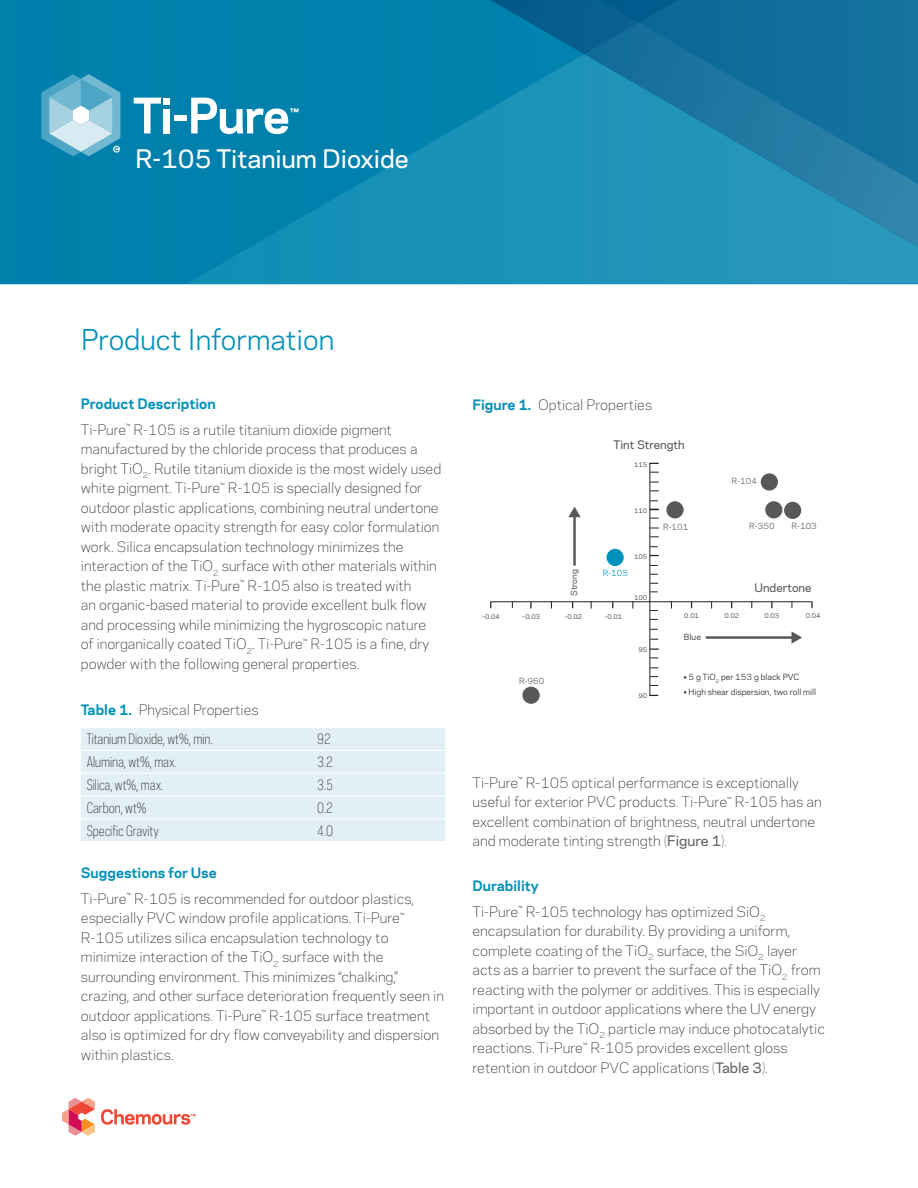
<style>
.page{position:relative;width:918px;height:1188px;background:#fff}
.page>*{position:absolute;margin:0;border:0;box-sizing:border-box;transform-origin:0 0}
.Product_Info{font:27px "Chemours Sans";color:#0090b9}
.Secondary_Brand_Desc{font:500 24px "Chemours Sans";color:#fff}
.Body{font:300 13.5px/19.5px "Chemours Sans";color:#231f20}
.Table_Body_Condensed{font:300 13.5px "Chemours Sans Cond";color:#231f20}
.Head__Figures-Table{font:300 13.5px "Chemours Sans";color:#231f20}
.Head__Figures-Table-2{font:700 13.5px "Chemours Sans";color:#0090b9}
.t1{font:500 11.1px "Chemours Sans";color:#57585a}
.t2{font:7.95px "Chemours Sans";color:#231f20}
.t3{font:7.95px "Chemours Sans";color:#57585a}
.t4{font:500 7.95px "Chemours Sans";color:#57585a}
.t5{font:7.95px "Chemours Sans";color:#0090b9}
.t6{font:6.15px "Chemours Sans";color:#231f20}
.s1{font-weight:700;color:#0090b9}
.s2{color:#636366}
.s3{font-weight:500;color:#636366}
</style>
<div class="page">
<div style="left:0;top:0;width:186px;height:284px;background:#0080ac"></div>
<svg style="left:186px;top:0;width:732px;height:284px;fill:#0082ad"></svg>
<svg style="left:468px;top:0;width:450px;height:258px"></svg>
<svg style="left:62px;top:1098px;width:33px;height:38px"></svg>
<svg style="left:101px;top:1109px;width:95px;height:16px"></svg>
<div style="left:81px;top:728px;width:364px;height:113px;background:#e2eff5"></div>
<hr style="left:81px;top:750px;width:230px;height:1px;background:#fff">
<hr style="left:311px;top:750px;width:134px;height:1px;background:#fff">
<hr style="left:81px;top:773px;width:230px;height:1px;background:#fff">
<hr style="left:311px;top:773px;width:134px;height:1px;background:#fff">
<hr style="left:81px;top:795px;width:230px;height:2px;background:#fff">
<hr style="left:311px;top:795px;width:134px;height:2px;background:#fff">
<hr style="left:81px;top:818px;width:230px;height:1px;background:#fff">
<hr style="left:311px;top:818px;width:134px;height:1px;background:#fff">
<hr style="left:650px;top:463px;width:1px;height:232px;background:#231f20">
<hr style="left:491px;top:601px;width:321px;height:1px;background:#231f20">
<svg style="left:530px;top:602px;width:2px;height:6px"></svg>
<svg style="left:811px;top:602px;width:2px;height:6px"></svg>
<svg style="left:650px;top:648px;width:9px;height:2px"></svg>
<hr style="left:706px;top:636px;width:87px;height:3px;background:#57585a">
<svg style="left:792px;top:631px;width:10px;height:13px"></svg>
<hr style="left:573px;top:515px;width:3px;height:51px;background:#57585a">
<svg style="left:568px;top:507px;width:13px;height:10px"></svg>
<div style="left:760px;top:473px;width:19px;height:18px;background:#57585a;border-radius:50%"></div>
<div style="left:759px;top:472px;width:20px;height:20px;border:1px solid #fff;border-radius:50%"></div>
<div style="left:783px;top:501px;width:19px;height:19px;background:#57585a;border-radius:50%"></div>
<div style="left:783px;top:501px;width:20px;height:19px;border:1px solid #fff;border-radius:50%"></div>
<div style="left:765px;top:501px;width:18px;height:18px;background:#57585a;border-radius:50%"></div>
<div style="left:764px;top:500px;width:20px;height:20px;border:1px solid #fff;border-radius:50%"></div>
<div style="left:666px;top:501px;width:18px;height:18px;background:#57585a;border-radius:50%"></div>
<div style="left:665px;top:500px;width:20px;height:20px;border:1px solid #fff;border-radius:50%"></div>
<div style="left:606px;top:548px;width:18px;height:19px;background:#0090b9;border-radius:50%"></div>
<div style="left:605px;top:548px;width:20px;height:19px;border:1px solid #fff;border-radius:50%"></div>
<div style="left:522px;top:686px;width:18px;height:18px;background:#57585a;border-radius:50%"></div>
<div style="left:521px;top:685px;width:20px;height:20px;border:1px solid #fff;border-radius:50%"></div>
<svg style="left:134px;top:98px;width:27px;height:35px"></svg>
<div style="left:163px;top:98px;width:7px;height:7px;background:#fff"></div>
<div style="left:163px;top:109px;width:7px;height:24px;background:#fff"></div>
<div style="left:174px;top:115px;width:13px;height:6px;background:#fff"></div>
<svg style="left:41px;top:74px;width:79px;height:82px"></svg>
<svg style="left:191px;top:98px;width:107px;height:36px"></svg>
<p class="Secondary_Brand_Desc" style="left:135px;top:141px;width:275px">R-105 Titanium Dioxide</p>
<p class="Product_Info" style="left:81px;top:319px;width:255px">Product Information</p>
<p class="Head__Figures-Table-2" style="left:81px;top:394px;width:136px">Product Description</p>
<p class="Body" style="left:81px;top:419px;width:362px">Ti-Pure<sup>™</sup> R-105 is a rutile titanium dioxide pigment manufactured by the chloride process that produces a bright TiO<sub>2</sub>. Rutile titanium dioxide is the most widely used white pigment. Ti-Pure<sup>™</sup> R-105 is specially designed for outdoor plastic applications, combining neutral undertone with moderate opacity strength for easy color formulation work. Silica encapsulation technology minimizes the interaction of the TiO<sub>2</sub> surface with other materials within the plastic matrix. Ti-Pure<sup>™</sup> R-105 also is treated with<br>an organic-based material to provide excellent bulk flow and processing while minimizing the hygroscopic nature of inorganically coated TiO<sub>2</sub>. Ti-Pure<sup>™</sup> R-105 is a fine, dry powder with the following general properties.</p>
<p class="Head__Figures-Table" style="left:81px;top:700px;width:179px"><span class="s1">Table 1.</span> Physical Properties</p>
<p class="Table_Body_Condensed" style="left:87px;top:730px;width:127px">Titanium Dioxide, wt%, min.</p>
<p class="Table_Body_Condensed" style="left:317px;top:730px;width:16px">92</p>
<p class="Table_Body_Condensed" style="left:87px;top:753px;width:92px">Alumina, wt%, max.</p>
<p class="Table_Body_Condensed" style="left:317px;top:753px;width:18px">3.2</p>
<p class="Table_Body_Condensed" style="left:87px;top:776px;width:78px">Silica, wt%, max.</p>
<p class="Table_Body_Condensed" style="left:317px;top:776px;width:18px">3.5</p>
<p class="Table_Body_Condensed" style="left:87px;top:799px;width:61px">Carbon, wt%</p>
<p class="Table_Body_Condensed" style="left:317px;top:799px;width:18px">0.2</p>
<p class="Table_Body_Condensed" style="left:87px;top:821px;width:74px">Specific Gravity</p>
<p class="Table_Body_Condensed" style="left:317px;top:821px;width:18px">4.0</p>
<p class="Head__Figures-Table-2" style="left:81px;top:863px;width:137px">Suggestions for Use</p>
<p class="Body" style="left:81px;top:888px;width:365px">Ti-Pure<sup>™</sup> R-105 is recommended for outdoor plastics, especially PVC window profile applications. Ti-Pure<sup>™ </sup>R-105 utilizes silica encapsulation technology to minimize interaction of the TiO<sub>2</sub> surface with the surrounding environment. This minimizes “chalking,” crazing, and other surface deterioration frequently seen in outdoor applications. Ti-Pure<sup>™</sup> R-105 surface treatment also is optimized for dry flow conveyability and dispersion within plastics.</p>
<p class="Head__Figures-Table" style="left:472px;top:394px;width:181px"><span class="s1">Figure 1.</span> Optical Properties</p>
<p class="t1" style="left:614px;top:437px;width:73px">Tint Strength</p>
<p class="t6" style="left:482px;top:612px;width:19px">–0.04</p>
<p class="t4" style="left:568px;top:596px;width:28px;rotate:-90deg">Strong</p>
<p class="t6" style="left:634px;top:460px;width:14px">115</p>
<p class="t6" style="left:634px;top:506px;width:14px">110</p>
<p class="t6" style="left:634px;top:552px;width:14px">105</p>
<p class="t5" style="left:603px;top:567px;width:27px">R-105</p>
<p class="t6" style="left:634px;top:593px;width:14px">100</p>
<p class="t3" style="left:732px;top:475px;width:27px">R-104</p>
<p class="t3" style="left:663px;top:521px;width:27px">R-101</p>
<p class="t3" style="left:792px;top:520px;width:27px">R-103</p>
<p class="t3" style="left:749px;top:520px;width:27px">R-350</p>
<p class="t1" style="left:755px;top:579px;width:58px">Undertone</p>
<p class="t6" style="left:522px;top:612px;width:19px">–0.03</p>
<p class="t6" style="left:564px;top:612px;width:19px">–0.02</p>
<p class="t6" style="left:605px;top:612px;width:19px">–0.01</p>
<p class="t6" style="left:684px;top:611px;width:16px">0.01</p>
<p class="t6" style="left:724px;top:611px;width:16px">0.02</p>
<p class="t6" style="left:765px;top:611px;width:16px">0.03</p>
<p class="t6" style="left:806px;top:611px;width:16px">0.04</p>
<p class="t3" style="left:519px;top:675px;width:27px">R-960</p>
<p class="t6" style="left:639px;top:645px;width:10px">95</p>
<p class="t6" style="left:639px;top:691px;width:10px">90</p>
<p class="t4" style="left:684px;top:631px;width:19px">Blue</p>
<p class="t2" style="left:684px;top:671px;width:117px">• 5 g TiO<sub>2</sub> per 153 g black PVC</p>
<p class="t2" style="left:684px;top:686px;width:134px">• High shear dispersion, two roll mill</p>
<p class="Body" style="left:472px;top:772px;width:351px">Ti-Pure<sup>™</sup> R-105 optical performance is exceptionally useful for exterior PVC products. Ti-Pure<sup>™</sup> R-105 has an excellent combination of brightness, neutral undertone and moderate tinting strength <span class="s2">(</span><span class="s3">Figure 1</span><span class="s2">).</span></p>
<p class="Head__Figures-Table-2" style="left:472px;top:876px;width:68px">Durability</p>
<p class="Body" style="left:472px;top:901px;width:354px">Ti-Pure<sup>™</sup> R-105 technology has optimized SiO<sub>2 </sub>encapsulation for durability. By providing a uniform, complete coating of the TiO<sub>2</sub> surface, the SiO<sub>2</sub> layer acts as a barrier to prevent the surface of the TiO<sub>2</sub> from reacting with the polymer or additives. This is especially important in outdoor applications where the UV energy absorbed by the TiO<sub>2</sub> particle may induce photocatalytic reactions. Ti-Pure<sup>™</sup> R-105 provides excellent gloss retention in outdoor PVC applications <span class="s2">(</span><span class="s3">Table 3</span><span class="s2">)</span>.</p>
</div>
